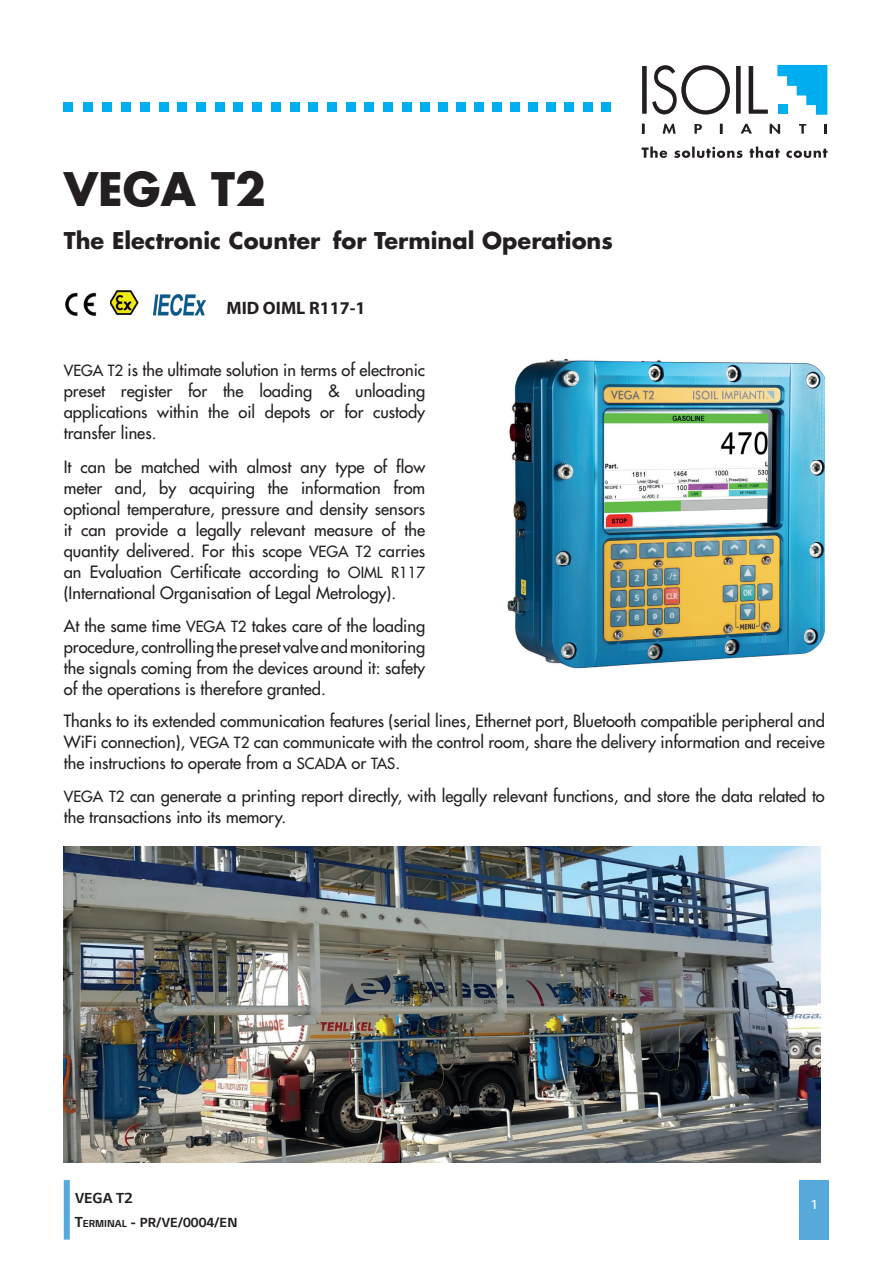
<style>
.page{position:relative;width:893px;height:1263px;background:#fff}
.page>*{position:absolute;margin:0;border:0;box-sizing:border-box;transform-origin:0 0}
.t1{font:700 45px "Futura";color:#231f20}
.t2{font:700 22.5px "Futura";color:#231f20}
.t3{font:700 18px "Myriad Pro";color:#231f20}
.t4{font:16.5px/21px "Futura";color:#231f20;text-align:justify}
.t5{font:700 16.5px "LG Smart";color:#231f20}
.t6{font:700 15px "LG Smart";color:#231f20}
.t7{font:300 15px "LG Smart";color:#fff}
.s1{font-size:15px}
.s2{font-size:16.5px}
.s3{font-size:11.55px}
</style>
<div class="page">
<svg style="left:642px;top:147px;width:185px;height:11px"></svg>
<svg style="left:748px;top:66px;width:20px;height:48px"></svg>
<div style="left:735px;top:65px;width:6px;height:49px;background:#231f20"></div>
<div style="left:735px;top:65px;width:7px;height:50px;border:1px solid #fff"></div>
<svg style="left:652px;top:65px;width:78px;height:50px"></svg>
<svg style="left:777px;top:65px;width:51px;height:50px"></svg>
<div style="left:641px;top:65px;width:6px;height:49px;background:#231f20"></div>
<div style="left:641px;top:65px;width:7px;height:50px;border:1px solid #fff"></div>
<svg style="left:642px;top:124px;width:2px;height:10px"></svg>
<svg style="left:720px;top:124px;width:2px;height:10px"></svg>
<svg style="left:663px;top:124px;width:13px;height:10px"></svg>
<svg style="left:694px;top:124px;width:8px;height:10px"></svg>
<svg style="left:740px;top:124px;width:12px;height:10px"></svg>
<svg style="left:770px;top:124px;width:10px;height:10px"></svg>
<svg style="left:799px;top:124px;width:7px;height:10px"></svg>
<svg style="left:824px;top:124px;width:2px;height:10px"></svg>
<svg style="left:83px;top:102px;width:10px;height:10px"></svg>
<svg style="left:64px;top:102px;width:9px;height:10px"></svg>
<svg style="left:103px;top:102px;width:9px;height:10px"></svg>
<svg style="left:122px;top:102px;width:9px;height:10px"></svg>
<svg style="left:140px;top:102px;width:10px;height:10px"></svg>
<svg style="left:159px;top:102px;width:10px;height:10px"></svg>
<svg style="left:178px;top:102px;width:9px;height:10px"></svg>
<svg style="left:196px;top:102px;width:10px;height:10px"></svg>
<svg style="left:215px;top:102px;width:10px;height:10px"></svg>
<svg style="left:234px;top:102px;width:9px;height:10px"></svg>
<svg style="left:253px;top:102px;width:9px;height:10px"></svg>
<svg style="left:271px;top:102px;width:10px;height:10px"></svg>
<svg style="left:290px;top:102px;width:10px;height:10px"></svg>
<svg style="left:309px;top:102px;width:9px;height:10px"></svg>
<svg style="left:327px;top:102px;width:10px;height:10px"></svg>
<svg style="left:346px;top:102px;width:10px;height:10px"></svg>
<svg style="left:365px;top:102px;width:9px;height:10px"></svg>
<svg style="left:384px;top:102px;width:9px;height:10px"></svg>
<svg style="left:402px;top:102px;width:10px;height:10px"></svg>
<svg style="left:420px;top:102px;width:10px;height:10px"></svg>
<svg style="left:438px;top:102px;width:10px;height:10px"></svg>
<svg style="left:456px;top:102px;width:10px;height:10px"></svg>
<svg style="left:475px;top:102px;width:9px;height:10px"></svg>
<svg style="left:493px;top:102px;width:9px;height:10px"></svg>
<svg style="left:511px;top:102px;width:9px;height:10px"></svg>
<svg style="left:529px;top:102px;width:9px;height:10px"></svg>
<svg style="left:547px;top:102px;width:9px;height:10px"></svg>
<svg style="left:565px;top:102px;width:9px;height:10px"></svg>
<svg style="left:583px;top:102px;width:10px;height:10px"></svg>
<svg style="left:601px;top:102px;width:10px;height:10px"></svg>
<img style="left:110px;top:290px;width:29px;height:25px">
<img style="left:153px;top:293px;width:53px;height:23px">
<img style="left:65px;top:292px;width:32px;height:24px">
<div style="left:799px;top:1180px;width:30px;height:59px;background:#56a9da"></div>
<div style="left:64px;top:1180px;width:6px;height:59px;background:#56a9da"></div>
<img style="left:507px;top:358px;width:318px;height:311px">
<img style="left:64px;top:846px;width:757px;height:316px">
<h1 class="t1" style="left:64px;top:159px;width:204px">VEGA T2</h1>
<h2 class="t2" style="left:64px;top:226px;width:551px">The Electronic Counter for Terminal Operations</h2>
<p class="t3" style="left:226px;top:296px;width:141px">MID OIML R117-1</p>
<p class="t4" style="left:64px;top:359px;width:363px"><span class="s1">VEGA T2</span> is the ultimate solution in terms of electronic preset register for the loading &amp; unloading applications within the oil depots or for custody transfer lines.</p>
<p class="t4" style="left:64px;top:456px;width:363px">It can be matched with almost any type of flow meter and, by acquiring the information from optional temperature, pressure and density sensors it can provide a legally relevant measure of the quantity delivered. For this scope <span class="s1">VEGA T2</span> carries an Evaluation Certificate according to <span class="s1">OIML R117 </span>(International Organisation of Legal Metrology).</p>
<p class="t4" style="left:64px;top:616px;width:363px">At the same time <span class="s1">VEGA T2</span> takes care of the loading procedure, controlling the preset valve and monitoring the signals coming from the devices around it: safety of the operations is therefore granted.</p>
<p class="t4" style="left:64px;top:710px;width:763px">Thanks to its extended communication features (serial lines, Ethernet port, Bluetooth compatible peripheral and WiFi connection), <span class="s1">VEGA T2</span> can communicate with the control room, share the delivery information and receive the instructions to operate from a <span class="s1">SCAD</span>A or <span class="s1">TAS</span>.</p>
<p class="t4" style="left:64px;top:786px;width:763px"><span class="s1">VEGA T2</span> can generate a printing report directly, with legally relevant functions, and store the data related to the transactions into its memory.</p>
<p class="t5" style="left:75px;top:1189px;width:59px">VEGA T2</p>
<p class="t6" style="left:75px;top:1214px;width:164px"><span class="s2">T</span><span class="s3">ERMINAL</span> <span class="s2">-</span> PR/VE/0004/EN</p>
<p class="t7" style="left:810px;top:1196px;width:9px">1</p>
</div>
